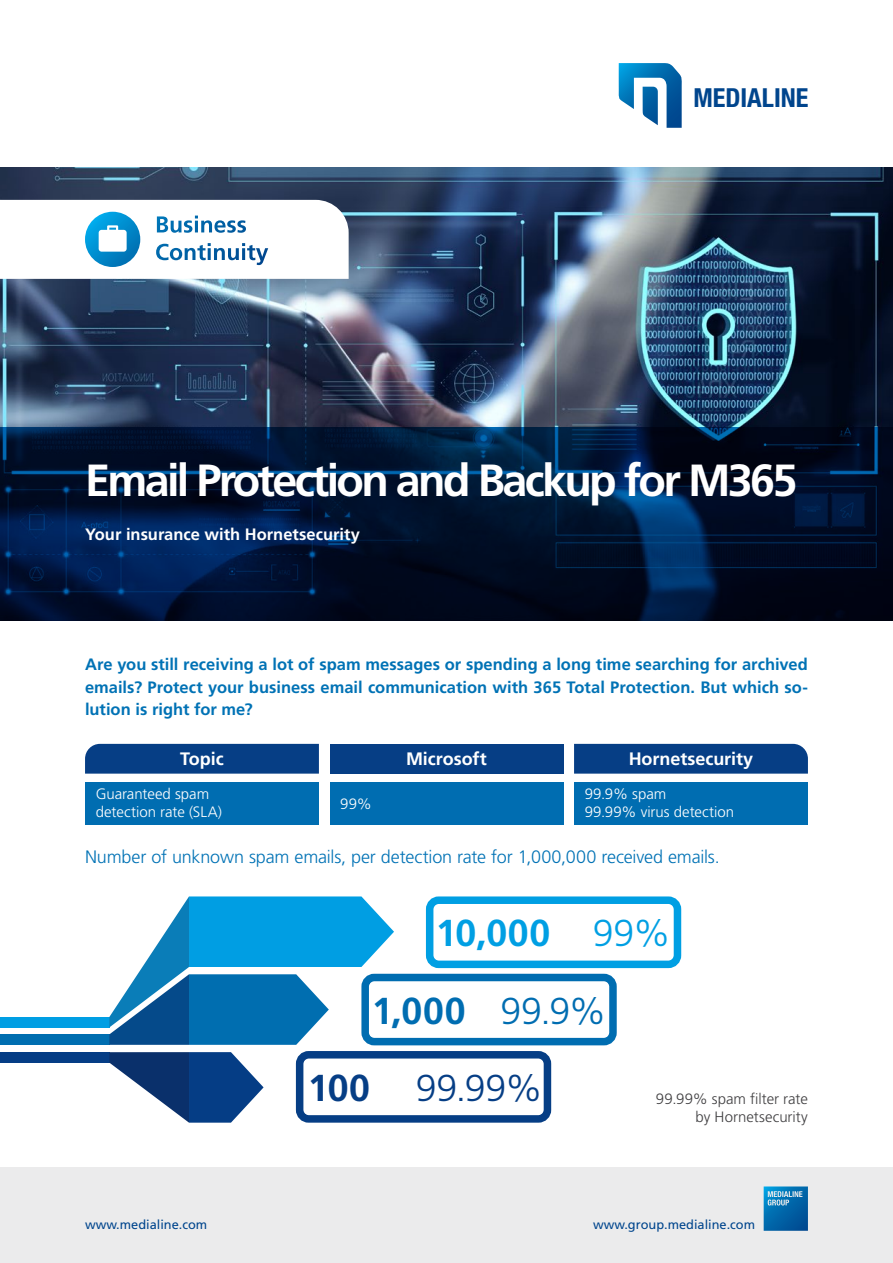
<style>
.page{position:relative;width:893px;height:1263px;background:#fff}
.page>*{position:absolute;margin:0;border:0;box-sizing:border-box;transform-origin:0 0}
.t1{font:700 45px "Frutiger LT Pro";letter-spacing:-.06em;color:#fff}
.t2{font:700 37.5px "Frutiger LT Pro";color:#009fe3}
.t3{font:300 37.5px "Frutiger LT Pro";color:#063e85}
.t4{font:700 37.5px "Frutiger LT Pro";color:#006db1}
.t5{font:300 37.5px "Frutiger LT Pro";color:#006db1}
.t6{font:700 37.5px "Frutiger LT Pro";color:#063e85}
.t7{font:300 37.5px "Frutiger LT Pro";color:#009fe3}
.t8{font:700 condensed 26.25px "Helvetica Neue";color:#00458d}
.t9{font:300 18px "Frutiger LT Pro";letter-spacing:-.01em;color:#0072b5}
.t10{font:700 18px "Frutiger LT Pro";color:#fff}
.t11{font:700 16.5px/22.5px "Frutiger LT Pro";color:#0072b5;text-align:justify}
.t12{font:700 16.5px "Frutiger LT Pro";color:#fff}
.t13{font:300 15px/18px "Frutiger LT Pro";color:#fff}
.t14{font:300 15px/18px "Frutiger LT Pro";color:#414042;text-align:right}
.t15{font:12.75px "Frutiger LT Pro";color:#00458d}
</style>
<div class="page">
<img style="left:0;top:168px;width:893px;height:259px">
<svg style="left:0;top:427px;width:893px;height:194px;background:#001434"></svg>
<div style="left:574px;top:744px;width:234px;height:30px;background:#063e85"></div>
<div style="left:574px;top:782px;width:234px;height:42px;background:#006db1"></div>
<div style="left:85px;top:744px;width:234px;height:30px;background:#063e85"></div>
<div style="left:85px;top:782px;width:234px;height:42px;background:#006db1"></div>
<div style="left:330px;top:744px;width:233px;height:30px;background:#063e85"></div>
<div style="left:330px;top:782px;width:233px;height:42px;background:#006db1"></div>
<div style="left:0;top:1017px;width:109px;height:10px;background:#009ee3"></div>
<div style="left:0;top:1034px;width:109px;height:11px;background:#006eb0"></div>
<svg style="left:109px;top:896px;width:285px;height:149px"></svg>
<div style="left:0;top:1052px;width:109px;height:11px;background:#053d85"></div>
<svg style="left:109px;top:1052px;width:155px;height:71px"></svg>
<div style="left:426px;top:896px;width:255px;height:72px;border:8px solid #009fe3;border-radius:9px"></div>
<div style="left:361px;top:974px;width:256px;height:71px;border:8px solid #006db1;border-radius:9px"></div>
<div style="left:296px;top:1051px;width:255px;height:72px;border:8px solid #063e85;border-radius:9px"></div>
<svg style="left:0;top:200px;width:349px;height:79px"></svg>
<div style="left:0;top:1167px;width:893px;height:96px;background:#ebebec"></div>
<svg style="left:764px;top:1186px;width:44px;height:45px;background:#1976b2"></svg>
<svg style="left:618px;top:63px;width:64px;height:65px"></svg>
<h3 class="t8" style="left:693px;top:82px;width:117px">MEDIALINE</h3>
<h1 class="t1" style="left:85px;top:453px;width:714px">Email Protection and Backup for M365</h1>
<p class="t12" style="left:85px;top:524px;width:276px">Your insurance with Hornetsecurity</p>
<p class="t11" style="left:85px;top:653px;width:724px">Are you still receiving a lot of spam messages or spending a long time searching for archived emails? Protect your business email communication with 365 Total Protection. But which so&shy;lution is right for me?</p>
<p class="t10" style="left:180px;top:748px;width:45px">Topic</p>
<p class="t10" style="left:406px;top:748px;width:82px">Microsoft</p>
<p class="t10" style="left:629px;top:748px;width:126px">Hornetsecurity</p>
<p class="t13" style="left:96px;top:784px;width:128px">Guaranteed spam detection rate (SLA)</p>
<p class="t13" style="left:340px;top:794px;width:33px">99%</p>
<p class="t13" style="left:585px;top:784px;width:151px">99.9% spam<br>99.99% virus detection</p>
<p class="t9" style="left:85px;top:846px;width:636px">Number of unknown spam emails, per detection rate for 1,000,000 received emails.</p>
<h2 class="t2" style="left:436px;top:911px;width:116px">10,000</h2>
<h2 class="t7" style="left:593px;top:911px;width:79px">99%</h2>
<h2 class="t4" style="left:372px;top:988px;width:95px">1,000</h2>
<h2 class="t5" style="left:500px;top:989px;width:108px">99.9%</h2>
<h2 class="t6" style="left:308px;top:1065px;width:64px">100</h2>
<h2 class="t3" style="left:416px;top:1066px;width:128px">99.99%</h2>
<p class="t14" style="left:656px;top:1090px;width:154px">99.99% spam filter rate by Hornetsecurity</p>
<p class="t15" style="left:85px;top:1216px;width:124px">www.medialine.com</p>
<p class="t15" style="left:593px;top:1216px;width:164px">www.group.medialine.com</p>
</div>
